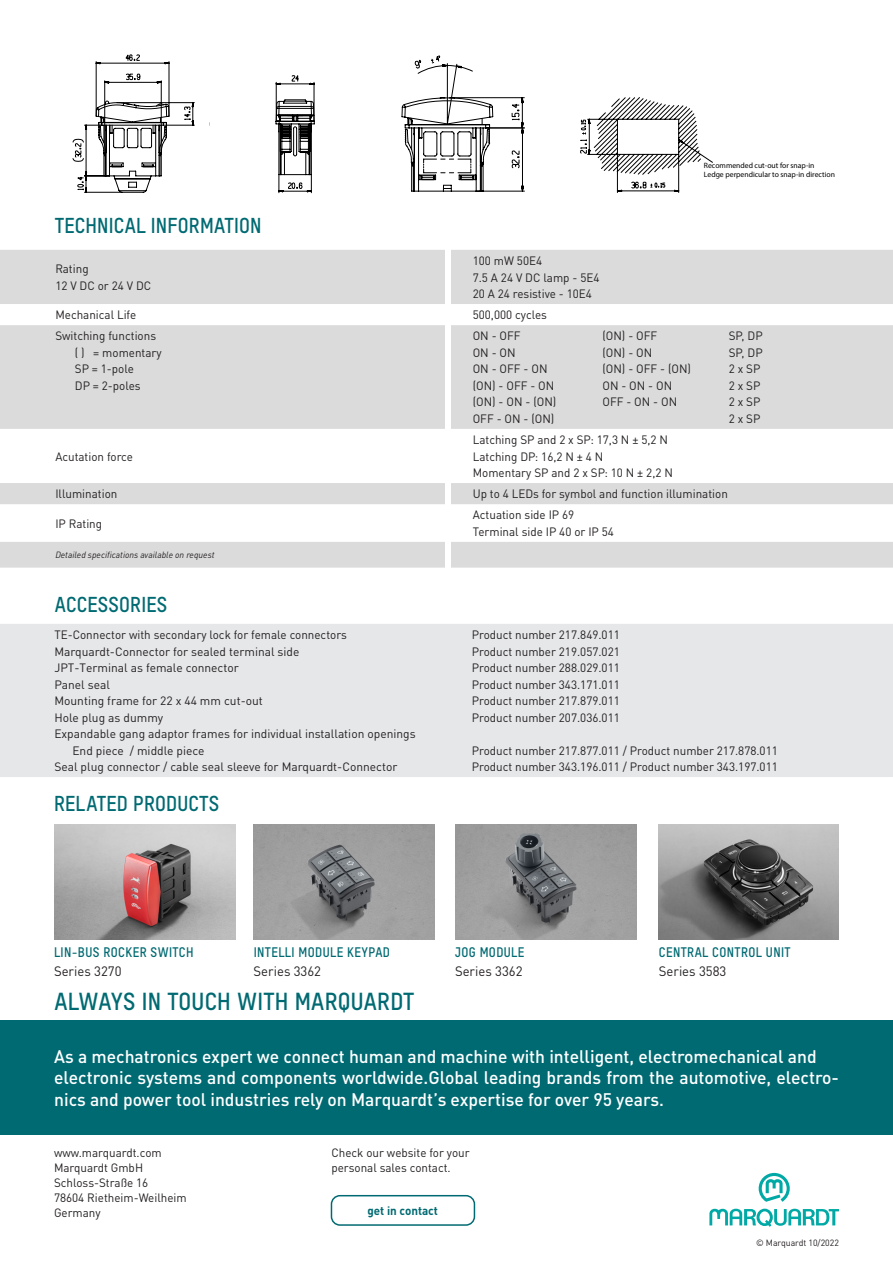
<style>
.page{position:relative;width:893px;height:1263px;background:#fff}
.page>*{position:absolute;margin:0;border:0;box-sizing:border-box;transform-origin:0 0}
.t1{font:24px "T Star Bold";letter-spacing:.01em;color:#006a72}
.t2{font:21px "T Star Bold";letter-spacing:.01em;color:#006a72}
.t3{font:500 18px/21.6px "DIN Pro";color:#fff}
.t4{font:13.5px "T Star Bold";letter-spacing:.03em;color:#006a72}
.t5{font:13.5px "DIN Pro";color:#231f20}
.t6{font:12px/16.5px "DIN Pro";color:#231f20}
.t7{font:700 12px "DIN Pro";color:#006a72}
.t8{font:italic 9px "DIN Pro";color:#231f20}
.t9{font:9px "DIN Pro";color:#231f20}
.t10{font:7.65px/9.3px "Myriad Pro";color:#000001}
</style>
<div class="page">
<div style="left:0;top:1020px;width:893px;height:115px;background:#006a72"></div>
<img style="left:54px;top:825px;width:181px;height:114px">
<img style="left:254px;top:825px;width:181px;height:114px">
<img style="left:455px;top:825px;width:181px;height:114px">
<img style="left:659px;top:825px;width:180px;height:114px">
<svg style="left:73px;top:55px;width:122px;height:138px"></svg>
<svg style="left:275px;top:75px;width:40px;height:119px"></svg>
<svg style="left:401px;top:55px;width:124px;height:137px"></svg>
<svg style="left:580px;top:97px;width:133px;height:96px"></svg>
<div style="left:0;top:624px;width:893px;height:153px;background:#e6e7e9"></div>
<svg style="left:0;top:250px;width:893px;height:318px;fill:#dbdbdb"></svg>
<div style="left:445px;top:237px;width:5px;height:348px;background:#fff"></div>
<svg style="left:759px;top:1173px;width:31px;height:29px"></svg>
<svg style="left:709px;top:1209px;width:130px;height:18px"></svg>
<div style="left:331px;top:1195px;width:144px;height:31px;border:2px solid #006a72;border-radius:9px"></div>
<p class="t10" style="left:704px;top:160px;width:133px">Recommended cut-out for snap-in<br>Ledge perpendicular to snap-in direction</p>
<p class="t2" style="left:55px;top:213px;width:208px">TECHNICAL INFORMATION</p>
<p class="t6" style="left:55px;top:260px;width:97px">Rating<br>12 V DC or 24 V DC</p>
<p class="t6" style="left:473px;top:252px;width:71px">100 mW 50E4</p>
<p class="t6" style="left:473px;top:268px;width:128px">7.5 A 24 V DC lamp - 5E4</p>
<p class="t6" style="left:473px;top:285px;width:121px">20 A 24 resistive - 10E4</p>
<p class="t6" style="left:55px;top:306px;width:82px">Mechanical Life</p>
<p class="t6" style="left:473px;top:306px;width:76px">500,000 cycles</p>
<p class="t6" style="left:55px;top:327px;width:102px">Switching functions</p>
<p class="t6" style="left:75px;top:343px;width:88px">( ) = momentary</p>
<p class="t6" style="left:75px;top:360px;width:61px">SP = 1-pole</p>
<p class="t6" style="left:75px;top:376px;width:67px">DP = 2-poles</p>
<p class="t6" style="left:473px;top:327px;width:49px">ON - OFF</p>
<p class="t6" style="left:473px;top:343px;width:44px">ON - ON</p>
<p class="t6" style="left:473px;top:360px;width:76px">ON - OFF - ON</p>
<p class="t6" style="left:473px;top:376px;width:83px">(ON) - OFF - ON</p>
<p class="t6" style="left:473px;top:393px;width:85px">(ON) - ON - (ON)</p>
<p class="t6" style="left:473px;top:409px;width:83px">OFF - ON - (ON)</p>
<p class="t6" style="left:602px;top:327px;width:56px">(ON) - OFF</p>
<p class="t6" style="left:602px;top:343px;width:51px">(ON) - ON</p>
<p class="t6" style="left:602px;top:360px;width:90px">(ON) - OFF - (ON)</p>
<p class="t6" style="left:602px;top:376px;width:71px">ON - ON - ON</p>
<p class="t6" style="left:602px;top:393px;width:76px">OFF - ON - ON</p>
<p class="t6" style="left:55px;top:447px;width:79px">Acutation force</p>
<p class="t6" style="left:473px;top:431px;width:197px">Latching SP and 2 x SP: 17,3 N ± 5,2 N</p>
<p class="t6" style="left:473px;top:447px;width:132px">Latching DP: 16,2 N ± 4 N</p>
<p class="t6" style="left:473px;top:464px;width:202px">Momentary SP and 2 x SP: 10 N ± 2,2 N</p>
<p class="t6" style="left:729px;top:327px;width:36px">SP, DP</p>
<p class="t6" style="left:729px;top:343px;width:36px">SP, DP</p>
<p class="t6" style="left:729px;top:360px;width:33px">2 x SP</p>
<p class="t6" style="left:729px;top:376px;width:33px">2 x SP</p>
<p class="t6" style="left:729px;top:393px;width:33px">2 x SP</p>
<p class="t6" style="left:729px;top:409px;width:33px">2 x SP</p>
<p class="t6" style="left:55px;top:485px;width:64px">Illumination</p>
<p class="t6" style="left:473px;top:485px;width:257px">Up to 4 LEDs for symbol and function illumination</p>
<p class="t6" style="left:55px;top:514px;width:48px">IP Rating</p>
<p class="t6" style="left:473px;top:506px;width:103px">Actuation side IP 69</p>
<p class="t6" style="left:473px;top:522px;width:143px">Terminal side IP 40 or IP 54</p>
<p class="t8" style="left:55px;top:548px;width:161px">Detailed specifications available on request</p>
<p class="t2" style="left:55px;top:591px;width:114px">ACCESSORIES</p>
<p class="t6" style="left:54px;top:626px;width:294px">TE-Connector with secondary lock for female connectors</p>
<p class="t6" style="left:54px;top:642px;width:247px">Marquardt-Connector for sealed terminal side</p>
<p class="t6" style="left:54px;top:659px;width:186px">JPT-Terminal as female connector</p>
<p class="t6" style="left:54px;top:675px;width:57px">Panel seal</p>
<p class="t6" style="left:54px;top:692px;width:210px">Mounting frame for 22 x 44 mm cut-out</p>
<p class="t6" style="left:54px;top:708px;width:110px">Hole plug as dummy</p>
<p class="t6" style="left:54px;top:725px;width:363px">Expandable gang adaptor frames for individual installation openings</p>
<p class="t6" style="left:72px;top:741px;width:134px">End piece / middle piece</p>
<p class="t6" style="left:54px;top:758px;width:345px">Seal plug connector / cable seal sleeve for Marquardt-Connector</p>
<p class="t2" style="left:54px;top:790px;width:167px">RELATED PRODUCTS</p>
<p class="t6" style="left:472px;top:626px;width:150px">Product number 217.849.011<br>Product number 219.057.021</p>
<p class="t6" style="left:472px;top:659px;width:150px">Product number 288.029.011</p>
<p class="t6" style="left:472px;top:675px;width:150px">Product number 343.171.011</p>
<p class="t6" style="left:472px;top:692px;width:150px">Product number 217.879.011</p>
<p class="t6" style="left:472px;top:708px;width:150px">Product number 207.036.011</p>
<p class="t6" style="left:472px;top:741px;width:308px">Product number 217.877.011 / Product number 217.878.011</p>
<p class="t6" style="left:472px;top:758px;width:308px">Product number 343.196.011 / Product number 343.197.011</p>
<p class="t4" style="left:54px;top:943px;width:141px">LIN-BUS ROCKER SWITCH</p>
<p class="t5" style="left:54px;top:961px;width:69px">Series 3270</p>
<p class="t4" style="left:254px;top:943px;width:138px">INTELLI MODULE KEYPAD</p>
<p class="t5" style="left:254px;top:961px;width:69px">Series 3362</p>
<p class="t1" style="left:54px;top:986px;width:362px">ALWAYS IN TOUCH WITH MARQUARDT</p>
<p class="t4" style="left:455px;top:943px;width:71px">JOG MODULE</p>
<p class="t5" style="left:455px;top:961px;width:69px">Series 3362</p>
<p class="t4" style="left:659px;top:943px;width:133px">CENTRAL CONTROL UNIT</p>
<p class="t5" style="left:659px;top:961px;width:69px">Series 3583</p>
<p class="t3" style="left:54px;top:1044px;width:764px">As a mechatronics expert we connect human and machine with intelligent, electromechanical and</p>
<p class="t3" style="left:54px;top:1066px;width:786px">electronic systems and components worldwide.Global leading brands from the automotive, electro&shy;nics and power tool industries rely on Marquardt’s expertise for over 95 years.</p>
<p class="t6" style="left:54px;top:1144px;width:109px">www.marquardt.com</p>
<p class="t6" style="left:54px;top:1159px;width:91px">Marquardt GmbH</p>
<p class="t6" style="left:54px;top:1174px;width:96px">Schloss-Straße 16</p>
<p class="t6" style="left:54px;top:1189px;width:134px">78604 Rietheim-Weilheim</p>
<p class="t6" style="left:54px;top:1204px;width:48px">Germany</p>
<p class="t6" style="left:331px;top:1145px;width:140px;line-height:15px">Check our website for your personal sales contact.</p>
<p class="t7" style="left:367px;top:1201px;width:72px">get in contact</p>
<p class="t9" style="left:756px;top:1235px;width:84px">© Marquardt 10/2022</p>
</div>
